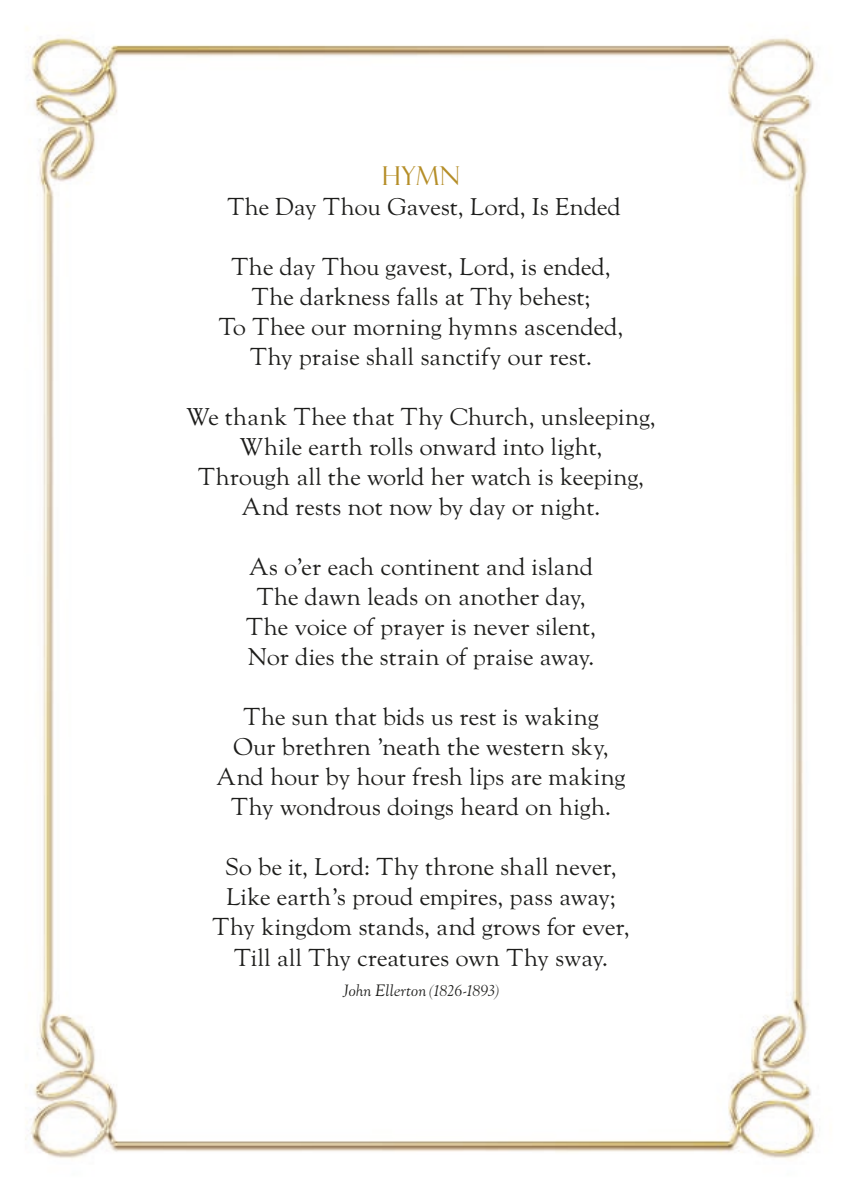
<style>
.page{position:relative;width:842px;height:1191px;background:#fff}
.page>*{position:absolute;margin:0;border:0;box-sizing:border-box;transform-origin:0 0}
.t1{font:26px "Felix Titling";color:#b58e28}
.t2{font:24px/30px "LTC Goudy Oldstyle Pro";letter-spacing:-.01em;color:#1d1d1b;text-align:center}
.t3{font:italic 16px "LTC Goudy Oldstyle Pro";color:#1d1d1b}
</style>
<div class="page">
<img style="left:25px;top:28px;width:791px;height:1131px">
<p class="t1" style="left:382px;top:161px;width:80px">HYMN</p>
<p class="t2" style="left:227px;top:192px;width:395px">The Day Thou Gavest, Lord, Is Ended</p>
<p class="t2" style="left:218px;top:252px;width:406px">The day Thou gavest, Lord, is ended, The darkness falls at Thy behest;<br>To Thee our morning hymns ascended, Thy praise shall sanctify our rest.</p>
<p class="t2" style="left:186px;top:402px;width:471px">We thank Thee that Thy Church, unsleeping, While earth rolls onward into light,<br>Through all the world her watch is keeping, And rests not now by day or night.</p>
<p class="t2" style="left:246px;top:552px;width:352px">As o’er each continent and island The dawn leads on another day, The voice of prayer is never silent, Nor dies the strain of praise away.</p>
<p class="t2" style="left:216px;top:702px;width:411px">The sun that bids us rest is waking<br>Our brethren ’neath the western sky, And hour by hour fresh lips are making Thy wondrous doings heard on high.</p>
<p class="t2" style="left:212px;top:852px;width:419px">So be it, Lord: Thy throne shall never, Like earth’s proud empires, pass away; Thy kingdom stands, and grows for ever, Till all Thy creatures own Thy sway.</p>
<p class="t3" style="left:343px;top:980px;width:158px">John Ellerton (1826-1893)</p>
</div>
